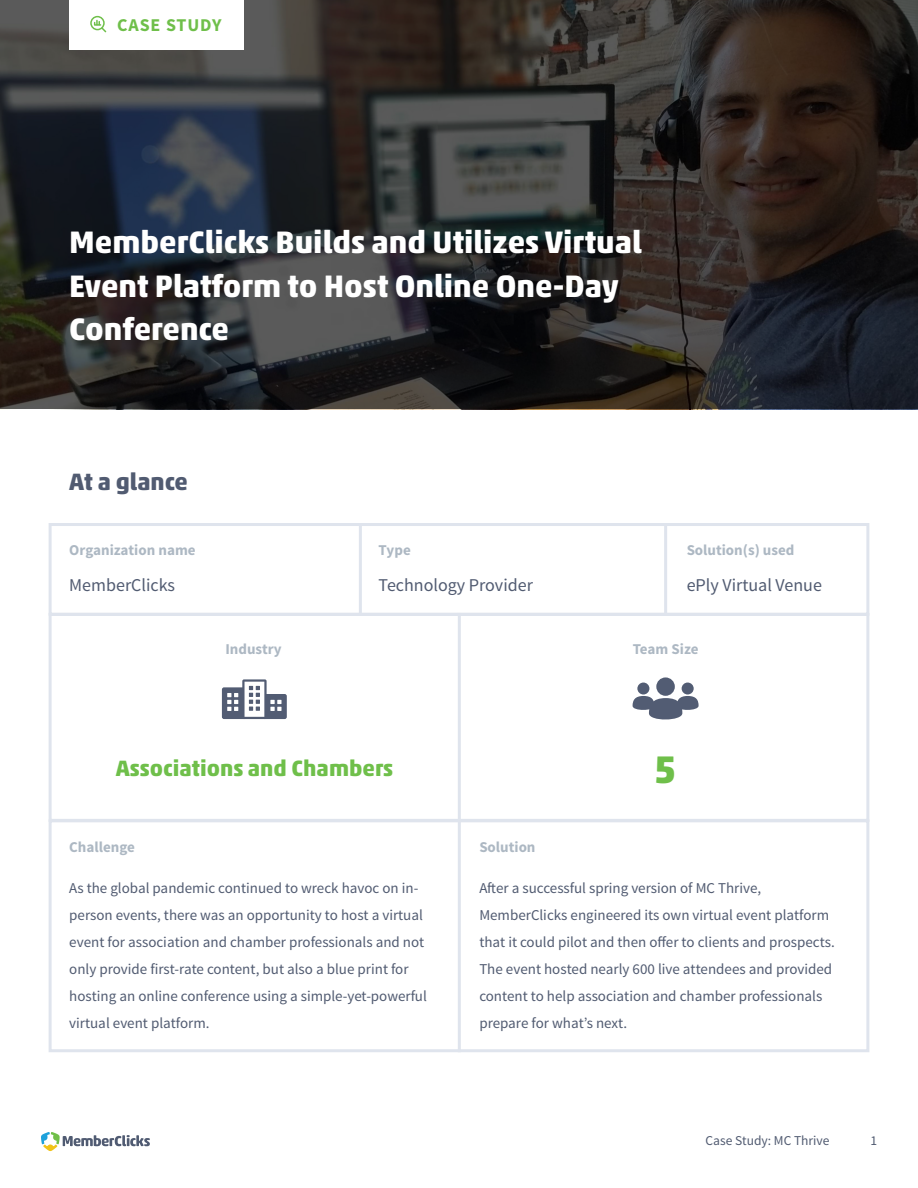
<style>
.page{position:relative;width:918px;height:1188px;background:#fff}
.page>*{position:absolute;margin:0;border:0;box-sizing:border-box;transform-origin:0 0}
.t1{font:700 39px "Akko Pro";color:#6fbf4a}
.t2{font:700 31.5px/43.5px "Akko Pro";color:#fff}
.t3{font:700 24px "Akko Pro";color:#515b71}
.t4{font:700 22.5px "Akko Pro";color:#6fbf4a}
.t5{font:18px "Source Sans Pro";color:#515b71}
.t6{font:700 18px "Source Sans Pro";letter-spacing:.05em;color:#6fbf4a}
.t7{font:15px/27px "Source Sans Pro";color:#515b71}
.t8{font:700 15px "Source Sans Pro";color:#adb8c3}
.t9{font:13.5px "Source Sans Pro";color:#515b71}
</style>
<div class="page">
<svg style="left:41px;top:1132px;width:109px;height:19px"></svg>
<div style="left:263px;top:694px;width:24px;height:25px;background:#525c73;border-radius:2px"></div>
<div style="left:222px;top:687px;width:24px;height:32px;background:#525c73;border-radius:2px"></div>
<svg style="left:227px;top:679px;width:55px;height:40px"></svg>
<div style="left:656px;top:677px;width:19px;height:19px;background:#525c73;border-radius:50%"></div>
<div style="left:682px;top:683px;width:12px;height:11px;background:#525c73;border-radius:50%"></div>
<div style="left:637px;top:683px;width:12px;height:11px;background:#525c73;border-radius:50%"></div>
<svg style="left:633px;top:696px;width:66px;height:24px"></svg>
<div style="left:49px;top:523px;width:820px;height:93px;border:3px solid #dfe4ed"></div>
<div style="left:49px;top:613px;width:820px;height:209px;border:3px solid #dfe4ed"></div>
<div style="left:49px;top:819px;width:820px;height:233px;border:3px solid #dfe4ed"></div>
<hr style="left:359px;top:524px;width:3px;height:92px;background:#dfe4ed">
<hr style="left:458px;top:613px;width:3px;height:439px;background:#dfe4ed">
<hr style="left:664px;top:524px;width:3px;height:92px;background:#dfe4ed">
<svg style="left:0;top:0;width:918px;height:409px;background:#2d2c2c"></svg>
<div style="left:69px;top:0;width:174px;height:49px;background:#fff"></div>
<div style="left:90px;top:16px;width:15px;height:14px;border:2px solid #6fbf4a;border-radius:50%"></div>
<svg style="left:94px;top:20px;width:13px;height:13px"></svg>
<p class="t6" style="left:117px;top:13px;width:106px">CASE STUDY</p>
<p class="t2" style="left:69px;top:220px;width:574px">MemberClicks Builds and Utilizes Virtual<br>Event Platform to Host Online One-Day<br>Conference</p>
<p class="t3" style="left:69px;top:467px;width:120px">At a glance</p>
<p class="t8" style="left:69px;top:541px;width:128px">Organization name</p>
<p class="t5" style="left:69px;top:573px;width:107px">MemberClicks</p>
<p class="t8" style="left:379px;top:541px;width:34px">Type</p>
<p class="t5" style="left:379px;top:573px;width:156px">Technology Provider</p>
<p class="t8" style="left:687px;top:541px;width:109px">Solution(s) used</p>
<p class="t5" style="left:687px;top:573px;width:137px">ePly Virtual Venue</p>
<p class="t8" style="left:225px;top:640px;width:58px">Industry</p>
<p class="t8" style="left:633px;top:640px;width:67px">Team Size</p>
<p class="t4" style="left:116px;top:755px;width:279px">Associations and Chambers</p>
<p class="t1" style="left:654px;top:745px;width:24px">5</p>
<p class="t8" style="left:69px;top:838px;width:67px">Challenge</p>
<p class="t7" style="left:69px;top:875px;width:359px">As the global pandemic continued to wreck havoc on in&shy;person events, there was an opportunity to host a virtual event for association and chamber professionals and not only provide first-rate content, but also a blue print for hosting an online conference using a simple-yet-powerful virtual event platform.</p>
<p class="t8" style="left:479px;top:838px;width:58px">Solution</p>
<p class="t7" style="left:479px;top:875px;width:357px">After a successful spring version of MC Thrive, MemberClicks engineered its own virtual event platform that it could pilot and then offer to clients and prospects.<br>The event hosted nearly 600 live attendees and provided content to help association and chamber professionals prepare for what’s next.</p>
<p class="t9" style="left:705px;top:1132px;width:126px">Case Study: MC Thrive</p>
<p class="t9" style="left:870px;top:1132px;width:8px">1</p>
</div>
